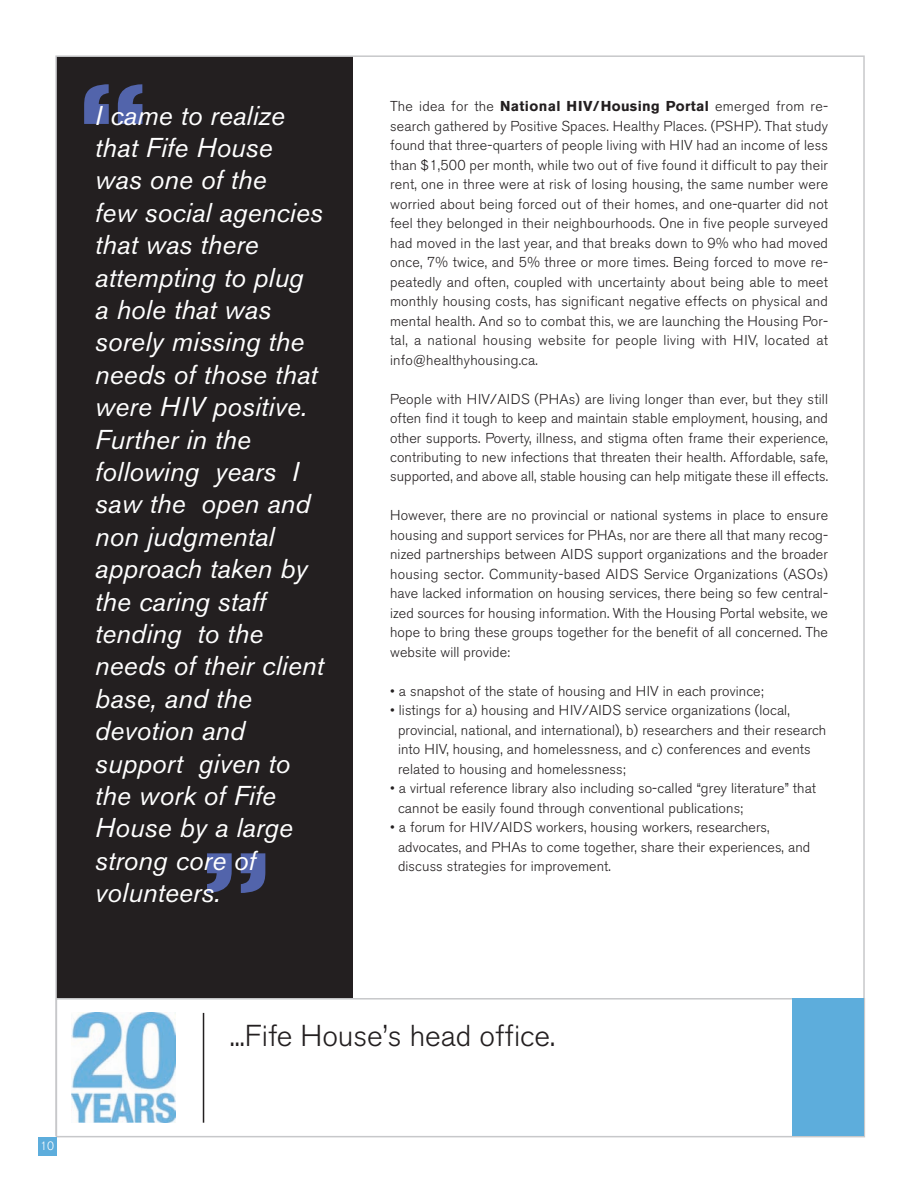
<style>
.page{position:relative;width:918px;height:1188px;background:#fff}
.page>*{position:absolute;margin:0;border:0;box-sizing:border-box;transform-origin:0 0}
.t1{font:700 expanded 108px "Akzidenz Grotesk BE";color:#5264ab}
.t2{font:300 30px "Akzidenz Grotesk BE";color:#231f20}
.t3{font:italic 27px/32.4px "Akzidenz Grotesk BE";color:#fff}
.t4{font:300 14.25px/19.5px "Akzidenz Grotesk BE";letter-spacing:.005em;color:#231f20;text-align:justify}
.t5{font:300 12px "Akzidenz Grotesk BE";color:#fff}
.s1{font-weight:700}
</style>
<div class="page">
<div style="left:56px;top:57px;width:297px;height:950px;background:#231f20"></div>
<div style="left:57px;top:1000px;width:807px;height:136px;background:#fff"></div>
<div style="left:56px;top:998px;width:809px;height:139px;border:2px solid #c7c8ca"></div>
<div style="left:792px;top:998px;width:72px;height:138px;background:#5daddc"></div>
<img style="left:72px;top:1013px;width:103px;height:110px">
<hr style="left:203px;top:1013px;width:1px;height:110px;background:#231f20">
<div style="left:38px;top:1137px;width:18px;height:18px;background:#5daddc"></div>
<h1 class="t1" style="left:80px;top:85px;width:69px">“</h1>
<p class="t3" style="left:95px;top:102px;width:230px">I came to realize that Fife House was one of the<br>few social agencies that was there attempting to plug a hole that was sorely missing the needs of those that were HIV positive.<br>Further in the following years I saw the open and non judgmental approach taken by the caring staff tending to the needs of their client base, and the devotion and support given to the work of Fife<br>House by a large strong core of volunteers.</p>
<h1 class="t1" style="left:203px;top:853px;width:69px">”</h1>
<p class="t4" style="left:390px;top:98px;width:440px">The idea for the <span class="s1">National HIV/Housing Portal</span> emerged from re&shy;search gathered by Positive Spaces. Healthy Places. (PSHP). That study found that three-quarters of people living with HIV had an income of less than $1,500 per month, while two out of five found it difficult to pay their rent, one in three were at risk of losing housing, the same number were worried about being forced out of their homes, and one-quarter did not feel they belonged in their neighbourhoods. One in five people surveyed had moved in the last year, and that breaks down to 9% who had moved once, 7% twice, and 5% three or more times. Being forced to move re&shy;peatedly and often, coupled with uncertainty about being able to meet monthly housing costs, has significant negative effects on physical and mental health. And so to combat this, we are launching the Housing Por&shy;tal, a national housing website for people living with HIV, located at info@healthyhousing.ca.</p>
<p class="t4" style="left:390px;top:390px;width:439px">People with HIV/AIDS (PHAs) are living longer than ever, but they still often find it tough to keep and maintain stable employment, housing, and other supports. Poverty, illness, and stigma often frame their experience, contributing to new infections that threaten their health. Affordable, safe, supported, and above all, stable housing can help mitigate these ill effects.</p>
<p class="t4" style="left:390px;top:507px;width:439px">However, there are no provincial or national systems in place to ensure housing and support services for PHAs, nor are there all that many recog&shy;nized partnerships between AIDS support organizations and the broader housing sector. Community-based AIDS Service Organizations (ASOs) have lacked information on housing services, there being so few central&shy;ized sources for housing information. With the Housing Portal website, we hope to bring these groups together for the benefit of all concerned. The website will provide:</p>
<p class="t4" style="left:390px;top:682px;width:375px">• a snapshot of the state of housing and HIV in each province;</p>
<p class="t4" style="left:398px;top:702px;width:430px;text-align:left;text-indent:-8px">• listings for a) housing and HIV/AIDS service organizations (local, provincial, national, and international), b) researchers and their research into HIV, housing, and homelessness, and c) conferences and events related to housing and homelessness;</p>
<p class="t4" style="left:398px;top:780px;width:420px;text-indent:-8px">• a virtual reference library also including so-called “grey literature” that cannot be easily found through conventional publications;</p>
<p class="t4" style="left:398px;top:819px;width:414px;text-align:left;text-indent:-8px">• a forum for HIV/AIDS workers, housing workers, researchers, advocates, and PHAs to come together, share their experiences, and discuss strategies for improvement.</p>
<p class="t5" style="left:40px;top:1141px;width:15px">10</p>
<h2 class="t2" style="left:230px;top:1023px;width:327px">...Fife House’s head office.</h2>
</div>
